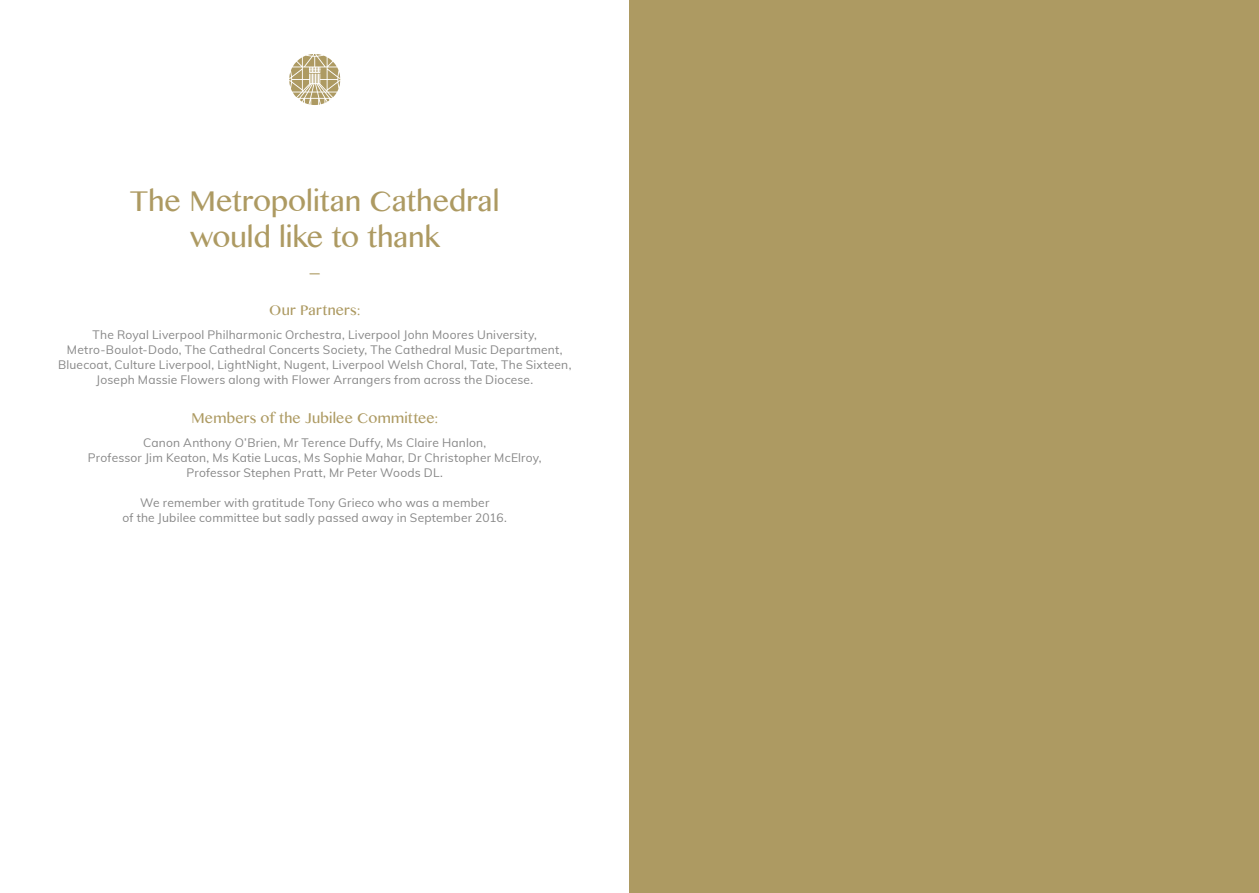
<style>
.page{position:relative;width:1259px;height:893px;background:#fff}
.page>*{position:absolute;margin:0;border:0;box-sizing:border-box;transform-origin:0 0}
.t1{font:28.5px/36px "Bangla MN";color:#ad9a62;text-align:center}
.t2{font:22.5px "Bangla MN";color:#ad9a62}
.t3{font:14.25px "Bangla MN";letter-spacing:.015em;color:#ad9a62}
.t4{font:12px/15px "Muli";letter-spacing:.015em;color:#878787;text-align:center}
</style>
<div class="page">
<div style="left:629px;top:0;width:630px;height:893px;background:#ad9a62"></div>
<svg style="left:289px;top:54px;width:51px;height:51px"></svg>
<h1 class="t1" style="left:130px;top:183px;width:371px">The Metropolitan Cathedral would like to thank</h1>
<h2 class="t2" style="left:309px;top:259px;width:13px">–</h2>
<p class="t3" style="left:269px;top:301px;width:92px">Our Partners:</p>
<p class="t4" style="left:58px;top:327px;width:515px">The Royal Liverpool Philharmonic Orchestra, Liverpool John Moores University, Metro-Boulot-Dodo, The Cathedral Concerts Society, The Cathedral Music Department, Bluecoat, Culture Liverpool, LightNight, Nugent, Liverpool Welsh Choral, Tate, The Sixteen, Joseph Massie Flowers along with Flower Arrangers from across the Diocese.</p>
<p class="t3" style="left:191px;top:410px;width:248px">Members of the Jubilee Committee:</p>
<p class="t4" style="left:88px;top:435px;width:455px">Canon Anthony O’Brien, Mr Terence Duffy, Ms Claire Hanlon,<br>Professor Jim Keaton, Ms Katie Lucas, Ms Sophie Mahar, Dr Christopher McElroy,<br>Professor Stephen Pratt, Mr Peter Woods DL.</p>
<p class="t4" style="left:122px;top:495px;width:386px">We remember with gratitude Tony Grieco who was a member<br>of the Jubilee committee but sadly passed away in September 2016.</p>
</div>
